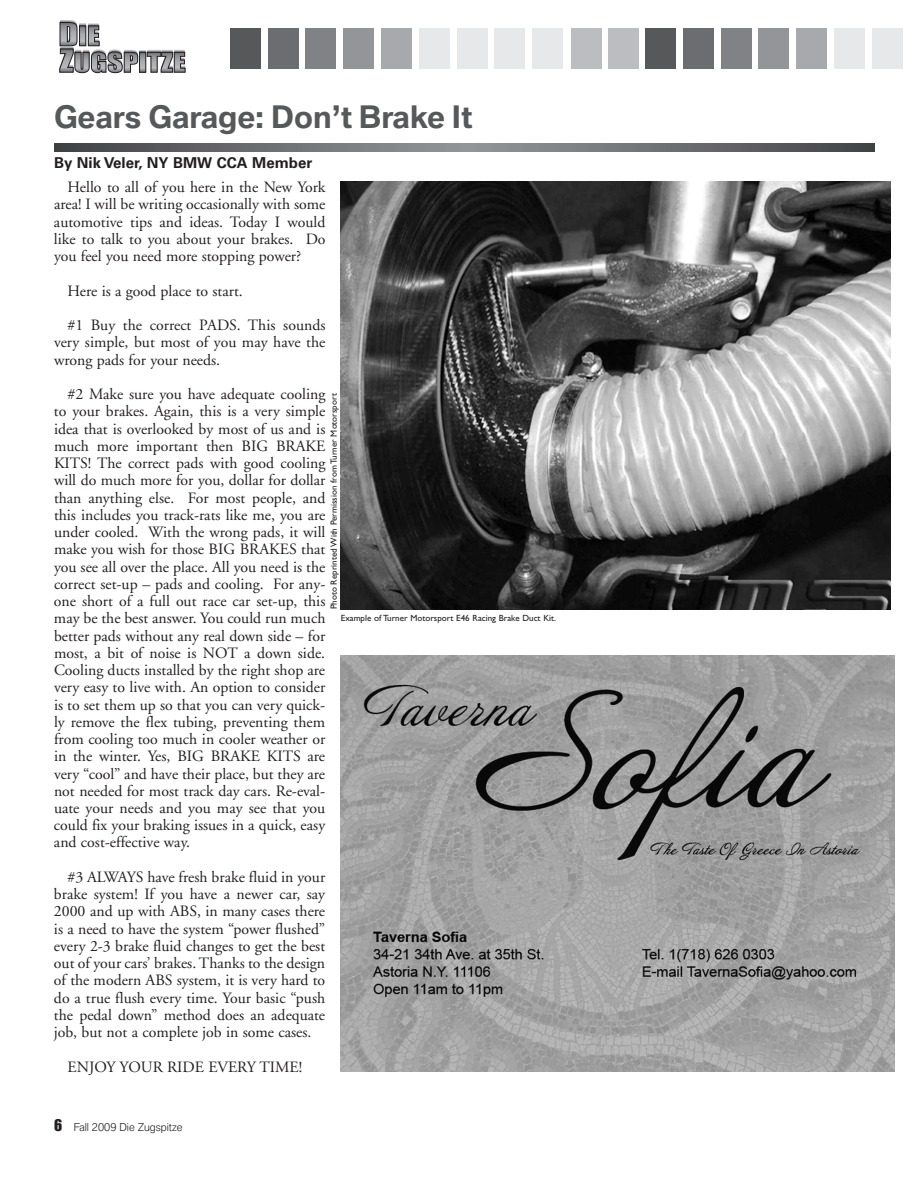
<style>
.page{position:relative;width:918px;height:1188px;background:#fff}
.page>*{position:absolute;margin:0;border:0;box-sizing:border-box;transform-origin:0 0}
.t1{font:700 30px "BMW Type";color:#57585a}
.t2{font:15.75px/17.2px "Adobe Garamond";color:#231f20;text-align:justify}
.t3{font:700 15px "Univers";color:#231f20}
.t4{font:300 10.5px "BMW Type";color:#231f20}
.t5{font:9px "Gill Sans";color:#231f20}
.s1{font-family:"Impact";font-weight:400;font-size:15px}
</style>
<div class="page">
<div style="left:230px;top:28px;width:30px;height:41px;background:#57585a"></div>
<div style="left:268px;top:28px;width:30px;height:41px;background:#6c6d70"></div>
<div style="left:306px;top:28px;width:30px;height:41px;background:#808285"></div>
<div style="left:344px;top:28px;width:30px;height:41px;background:#939598"></div>
<div style="left:381px;top:28px;width:30px;height:41px;background:#a8a9ad"></div>
<div style="left:419px;top:28px;width:30px;height:41px;background:#e7e8e9"></div>
<div style="left:457px;top:28px;width:30px;height:41px;background:#e7e8e9"></div>
<div style="left:495px;top:28px;width:30px;height:41px;background:#e7e8e9"></div>
<div style="left:533px;top:28px;width:30px;height:41px;background:#e7e8e9"></div>
<div style="left:608px;top:28px;width:30px;height:41px;background:#bcbdc0"></div>
<div style="left:645px;top:28px;width:30px;height:41px;background:#57585a"></div>
<div style="left:683px;top:28px;width:30px;height:41px;background:#6c6d70"></div>
<div style="left:721px;top:28px;width:30px;height:41px;background:#808285"></div>
<div style="left:759px;top:28px;width:30px;height:41px;background:#939598"></div>
<div style="left:797px;top:28px;width:30px;height:41px;background:#a8a9ad"></div>
<div style="left:834px;top:28px;width:30px;height:41px;background:#e7e8e9"></div>
<div style="left:872px;top:28px;width:30px;height:41px;background:#e7e8e9"></div>
<div style="left:140px;top:50px;width:6px;height:20px;background:#d1d2d4"></div>
<div style="left:140px;top:51px;width:6px;height:20px;background:#717275"></div>
<svg style="left:59px;top:20px;width:80px;height:53px"></svg>
<svg style="left:141px;top:54px;width:3px;height:17px"></svg>
<div style="left:139px;top:52px;width:7px;height:21px;border:1px solid #231f20"></div>
<svg style="left:146px;top:49px;width:40px;height:24px"></svg>
<div style="left:571px;top:28px;width:30px;height:41px;background:#bcbdc0"></div>
<svg style="left:54px;top:143px;width:820px;height:9px;background:#6b6c6f"></svg>
<img style="left:340px;top:181px;width:551px;height:429px">
<img style="left:340px;top:655px;width:554px;height:417px">
<h1 class="t1" style="left:54px;top:106px;width:420px">Gears Garage: Don’t Brake It</h1>
<p class="t3" style="left:54px;top:157px;width:260px">By Nik Veler, NY BMW CCA Member</p>
<p class="t2" style="left:54px;top:180px;width:273px;text-indent:14px">Hello to all of you here in the New York area! I will be writing occasionally with some automotive tips and ideas. Today I would like to talk to you about your brakes. Do you feel you need more stopping power?</p>
<p class="t2" style="left:67px;top:275px;width:259px;line-height:34.5px">Here is a good place to start.<br>#1 Buy the correct PADS. This sounds</p>
<p class="t2" style="left:54px;top:335px;width:273px">very simple, but most of you may have the wrong pads for your needs.</p>
<p class="t2" style="left:54px;top:387px;width:273px;text-indent:14px">#2 Make sure you have adequate cooling to your brakes. Again, this is a very simple idea that is overlooked by most of us and is much more important then BIG BRAKE KITS! The correct pads with good cooling will do much more for you, dollar for dollar than anything else. For most people, and this includes you track-rats like me, you are under cooled. With the wrong pads, it will make you wish for those BIG BRAKES that you see all over the place. All you need is the correct set-up – pads and cooling. For any&shy;one short of a full out race car set-up, this may be the best answer. You could run much better pads without any real down side – for most, a bit of noise is NOT a down side.<br>Cooling ducts installed by the right shop are very easy to live with. An option to consider is to set them up so that you can very quick&shy;ly remove the flex tubing, preventing them from cooling too much in cooler weather or in the winter. Yes, BIG BRAKE KITS are very “cool” and have their place, but they are not needed for most track day cars. Re-eval&shy;uate your needs and you may see that you could fix your braking issues in a quick, easy and cost-effective way.</p>
<p class="t2" style="left:54px;top:870px;width:273px;text-indent:14px">#3 ALWAYS have fresh brake fluid in your brake system! If you have a newer car, say 2000 and up with ABS, in many cases there is a need to have the system “power flushed” every 2-3 brake fluid changes to get the best out of your cars’ brakes. Thanks to the design of the modern ABS system, it is very hard to do a true flush every time. Your basic “push the pedal down” method does an adequate job, but not a complete job in some cases.</p>
<p class="t2" style="left:67px;top:1059px;width:236px">ENJOY YOUR RIDE EVERY TIME!</p>
<p class="t5" style="left:330px;top:609px;width:218px;rotate:-90deg">Photo Reprinted With Permission from Turner Motorsport</p>
<p class="t5" style="left:341px;top:615px;width:217px">Example of Turner Motorsport E46 Racing Brake Duct Kit.</p>
<p class="t4" style="left:54px;top:1123px;width:130px"><span class="s1">6</span> Fall 2009 Die Zugspitze</p>
</div>
